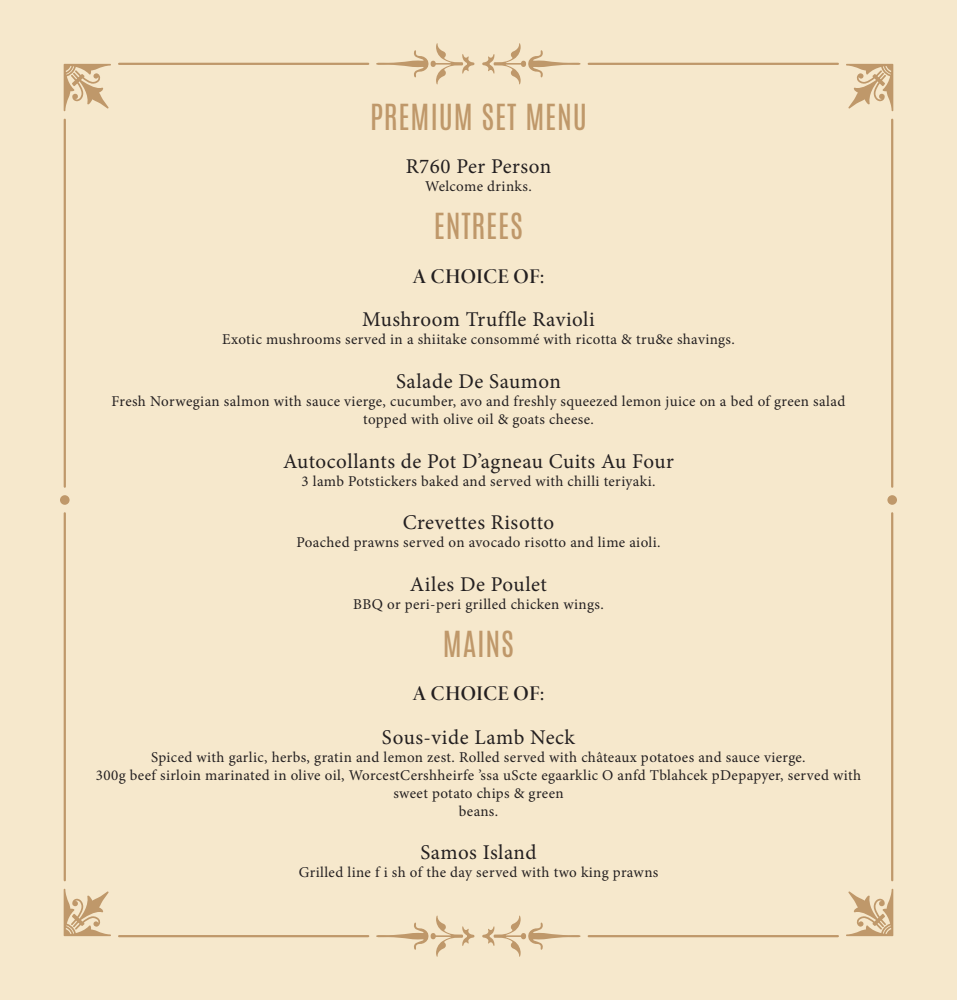
<style>
.page{position:relative;width:957px;height:1000px;background:#fff}
.page>*{position:absolute;margin:0;border:0;box-sizing:border-box;transform-origin:0 0}
.t1{font:30px "Antonio";letter-spacing:.025em;color:#bf986a}
.t2{font:21px "Minion Pro";letter-spacing:.025em;color:#231f20}
.t3{font:21px "Minion Pro Semibold Disp";letter-spacing:.005em;color:#231f20}
.t4{font:15px/18px "Minion Pro";letter-spacing:.025em;color:#231f20;text-align:center}
</style>
<div class="page">
<div style="left:0;top:0;width:957px;height:999px;background:#f6e8cc"></div>
<hr style="left:119px;top:63px;width:249px;height:2px;background:#bf986a">
<hr style="left:589px;top:63px;width:249px;height:2px;background:#bf986a">
<svg style="left:482px;top:43px;width:98px;height:42px"></svg>
<svg style="left:376px;top:43px;width:99px;height:42px"></svg>
<svg style="left:64px;top:64px;width:47px;height:47px"></svg>
<hr style="left:64px;top:120px;width:2px;height:366px;background:#bf986a">
<div style="left:60px;top:495px;width:10px;height:9px;background:#bf986a;border-radius:50%"></div>
<svg style="left:64px;top:888px;width:47px;height:47px"></svg>
<hr style="left:64px;top:513px;width:2px;height:367px;background:#bf986a">
<svg style="left:846px;top:888px;width:47px;height:47px"></svg>
<hr style="left:891px;top:513px;width:2px;height:367px;background:#bf986a">
<div style="left:887px;top:495px;width:10px;height:9px;background:#bf986a;border-radius:50%"></div>
<svg style="left:846px;top:64px;width:47px;height:47px"></svg>
<hr style="left:891px;top:120px;width:2px;height:366px;background:#bf986a">
<hr style="left:119px;top:934px;width:249px;height:3px;background:#bf986a">
<hr style="left:589px;top:934px;width:249px;height:3px;background:#bf986a">
<svg style="left:482px;top:915px;width:98px;height:42px"></svg>
<svg style="left:376px;top:915px;width:99px;height:42px"></svg>
<p class="t1" style="left:370px;top:95px;width:218px">PREMIUM SET MENU</p>
<p class="t2" style="left:406px;top:152px;width:147px">R760 Per Person</p>
<p class="t4" style="left:425px;top:177px;width:108px">Welcome drinks.</p>
<p class="t1" style="left:434px;top:204px;width:91px">ENTREES</p>
<p class="t3" style="left:412px;top:263px;width:134px">A CHOICE OF:</p>
<p class="t2" style="left:362px;top:305px;width:234px">Mushroom Truffle Ravioli</p>
<p class="t4" style="left:222px;top:330px;width:514px">Exotic mushrooms served in a shiitake consommé with ricotta &amp; tru&amp;e shavings.</p>
<p class="t2" style="left:396px;top:367px;width:166px">Salade De Saumon</p>
<p class="t4" style="left:112px;top:392px;width:735px">Fresh Norwegian salmon with sauce vierge, cucumber, avo and freshly squeezed lemon juice on a bed of green salad</p>
<p class="t4" style="left:363px;top:410px;width:232px">topped with olive oil &amp; goats cheese.</p>
<p class="t2" style="left:283px;top:446px;width:392px">Autocollants de Pot D’agneau Cuits Au Four</p>
<p class="t4" style="left:301px;top:471px;width:355px">3 lamb Potstickers baked and served with chilli teriyaki.</p>
<p class="t2" style="left:403px;top:508px;width:153px">Crevettes Risotto</p>
<p class="t4" style="left:296px;top:533px;width:365px">Poached prawns served on avocado risotto and lime aioli.</p>
<p class="t2" style="left:410px;top:569px;width:139px">Ailes De Poulet</p>
<p class="t4" style="left:353px;top:594px;width:252px">BBQ or peri-peri grilled chicken wings.</p>
<p class="t1" style="left:443px;top:621px;width:73px">MAINS</p>
<p class="t3" style="left:412px;top:680px;width:134px">A CHOICE OF:</p>
<p class="t2" style="left:382px;top:722px;width:194px">Sous-vide Lamb Neck</p>
<p class="t4" style="left:151px;top:747px;width:656px">Spiced with garlic, herbs, gratin and lemon zest. Rolled served with châteaux potatoes and sauce vierge.</p>
<p class="t4" style="left:96px;top:765px;width:766px">300g beef sirloin marinated in olive oil, WorcestCershheirfe ’ssa uScte egaarklic O anfd Tblahcek pDepapyer, served with sweet potato chips &amp; green</p>
<p class="t4" style="left:459px;top:801px;width:41px">beans.</p>
<p class="t2" style="left:420px;top:838px;width:118px">Samos Island</p>
<p class="t4" style="left:299px;top:863px;width:361px">Grilled line f i sh of the day served with two king prawns</p>
</div>
